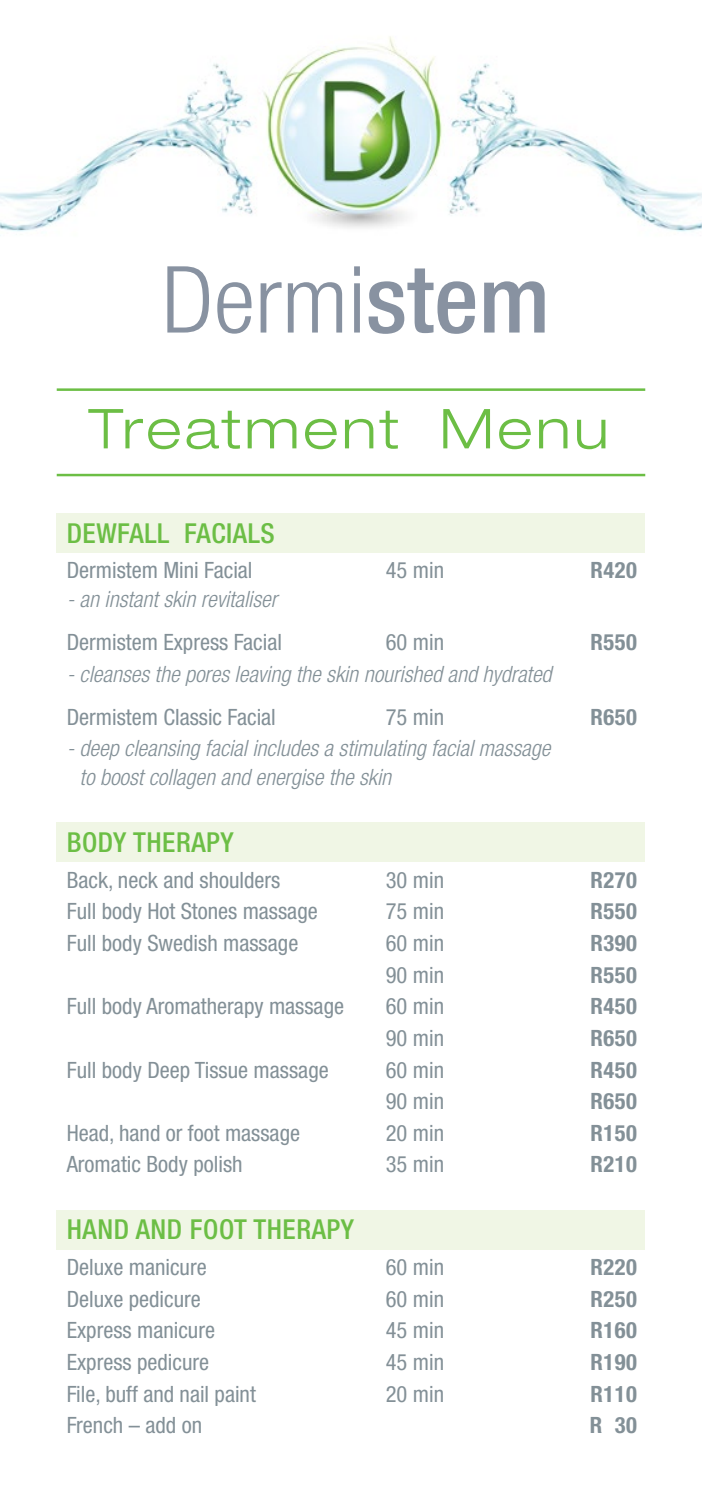
<style>
.page{position:relative;width:702px;height:1489px;background:#fff}
.page>*{position:absolute;margin:0;border:0;box-sizing:border-box;transform-origin:0 0}
.t1{font:300 expanded 55px "Helvetica Neue LT Std";letter-spacing:.06em;color:#6cbe45}
.t2{font:500 condensed 27.5px "Helvetica Neue LT Std";letter-spacing:.02em;color:#6cbe45}
.t3{font:condensed 22.5px "Helvetica Neue LT Std";color:#839097}
.t4{font:italic 300 condensed 22.5px/28.8px "Helvetica Neue LT Std";color:#839097}
.t5{font:700 condensed 22.5px "Helvetica Neue LT Std";letter-spacing:.025em;color:#839097}
</style>
<div class="page">
<img style="left:0;top:36px;width:702px;height:196px">
<div style="left:57px;top:513px;width:588px;height:39px;background:#f0f6e5"></div>
<div style="left:57px;top:822px;width:588px;height:39px;background:#f0f6e5"></div>
<div style="left:57px;top:1210px;width:588px;height:39px;background:#f0f6e5"></div>
<svg style="left:167px;top:266px;width:377px;height:68px"></svg>
<hr style="left:57px;top:388px;width:588px;height:3px;background:#6cbe45">
<hr style="left:57px;top:474px;width:588px;height:2px;background:#6cbe45">
<h1 class="t1" style="left:88px;top:396px;width:521px">Treatment Menu</h1>
<p class="t2" style="left:67px;top:516px;width:209px">DEWFALL FACIALS</p>
<p class="t3" style="left:67px;top:557px;width:187px">Dermistem Mini Facial</p>
<p class="t3" style="left:386px;top:557px;width:60px">45 min</p>
<p class="t5" style="left:590px;top:557px;width:48px">R420</p>
<p class="t4" style="left:67px;top:585px;width:212px">- an instant skin revitaliser</p>
<p class="t3" style="left:67px;top:629px;width:217px">Dermistem Express Facial</p>
<p class="t3" style="left:386px;top:629px;width:60px">60 min</p>
<p class="t5" style="left:590px;top:628px;width:48px">R550</p>
<p class="t4" style="left:67px;top:660px;width:486px">- cleanses the pores leaving the skin nourished and hydrated</p>
<p class="t3" style="left:67px;top:703px;width:211px">Dermistem Classic Facial</p>
<p class="t3" style="left:386px;top:703px;width:60px">75 min</p>
<p class="t5" style="left:590px;top:703px;width:48px">R650</p>
<p class="t4" style="left:80px;top:734px;width:472px;text-indent:-13px">- deep cleansing facial includes a stimulating facial massage to boost collagen and energise the skin</p>
<p class="t2" style="left:67px;top:825px;width:168px">BODY THERAPY</p>
<p class="t3" style="left:67px;top:866px;width:215px">Back, neck and shoulders</p>
<p class="t3" style="left:386px;top:866px;width:60px">30 min</p>
<p class="t5" style="left:590px;top:866px;width:48px">R270</p>
<p class="t3" style="left:67px;top:898px;width:253px">Full body Hot Stones massage</p>
<p class="t3" style="left:386px;top:898px;width:60px">75 min</p>
<p class="t5" style="left:590px;top:897px;width:48px">R550</p>
<p class="t3" style="left:67px;top:930px;width:233px">Full body Swedish massage</p>
<p class="t3" style="left:386px;top:930px;width:60px">60 min</p>
<p class="t5" style="left:590px;top:929px;width:48px">R390</p>
<p class="t3" style="left:386px;top:961px;width:60px">90 min</p>
<p class="t5" style="left:590px;top:961px;width:48px">R550</p>
<p class="t3" style="left:67px;top:993px;width:279px">Full body Aromatherapy massage</p>
<p class="t3" style="left:386px;top:993px;width:60px">60 min</p>
<p class="t5" style="left:590px;top:992px;width:48px">R450</p>
<p class="t3" style="left:386px;top:1024px;width:60px">90 min</p>
<p class="t5" style="left:590px;top:1024px;width:48px">R650</p>
<p class="t3" style="left:67px;top:1056px;width:263px">Full body Deep Tissue massage</p>
<p class="t3" style="left:386px;top:1056px;width:60px">60 min</p>
<p class="t5" style="left:590px;top:1055px;width:48px">R450</p>
<p class="t3" style="left:386px;top:1088px;width:60px">90 min</p>
<p class="t5" style="left:590px;top:1087px;width:48px">R650</p>
<p class="t3" style="left:67px;top:1119px;width:235px">Head, hand or foot massage</p>
<p class="t3" style="left:386px;top:1119px;width:60px">20 min</p>
<p class="t5" style="left:590px;top:1118px;width:48px">R150</p>
<p class="t3" style="left:67px;top:1151px;width:177px">Aromatic Body polish</p>
<p class="t3" style="left:386px;top:1151px;width:60px">35 min</p>
<p class="t5" style="left:590px;top:1150px;width:48px">R210</p>
<p class="t2" style="left:67px;top:1212px;width:289px">HAND AND FOOT THERAPY</p>
<p class="t3" style="left:67px;top:1253px;width:141px">Deluxe manicure</p>
<p class="t3" style="left:386px;top:1253px;width:60px">60 min</p>
<p class="t5" style="left:590px;top:1253px;width:48px">R220</p>
<p class="t3" style="left:67px;top:1285px;width:136px">Deluxe pedicure</p>
<p class="t3" style="left:386px;top:1285px;width:60px">60 min</p>
<p class="t5" style="left:590px;top:1284px;width:48px">R250</p>
<p class="t3" style="left:67px;top:1317px;width:150px">Express manicure</p>
<p class="t3" style="left:386px;top:1317px;width:60px">45 min</p>
<p class="t5" style="left:590px;top:1316px;width:48px">R160</p>
<p class="t3" style="left:67px;top:1348px;width:144px">Express pedicure</p>
<p class="t3" style="left:386px;top:1348px;width:60px">45 min</p>
<p class="t5" style="left:590px;top:1348px;width:48px">R190</p>
<p class="t3" style="left:67px;top:1380px;width:191px">File, buff and nail paint</p>
<p class="t3" style="left:386px;top:1380px;width:60px">20 min</p>
<p class="t5" style="left:590px;top:1379px;width:48px">R110</p>
<p class="t3" style="left:67px;top:1411px;width:137px">French – add on</p>
<p class="t5" style="left:590px;top:1411px;width:49px">R 30</p>
</div>
